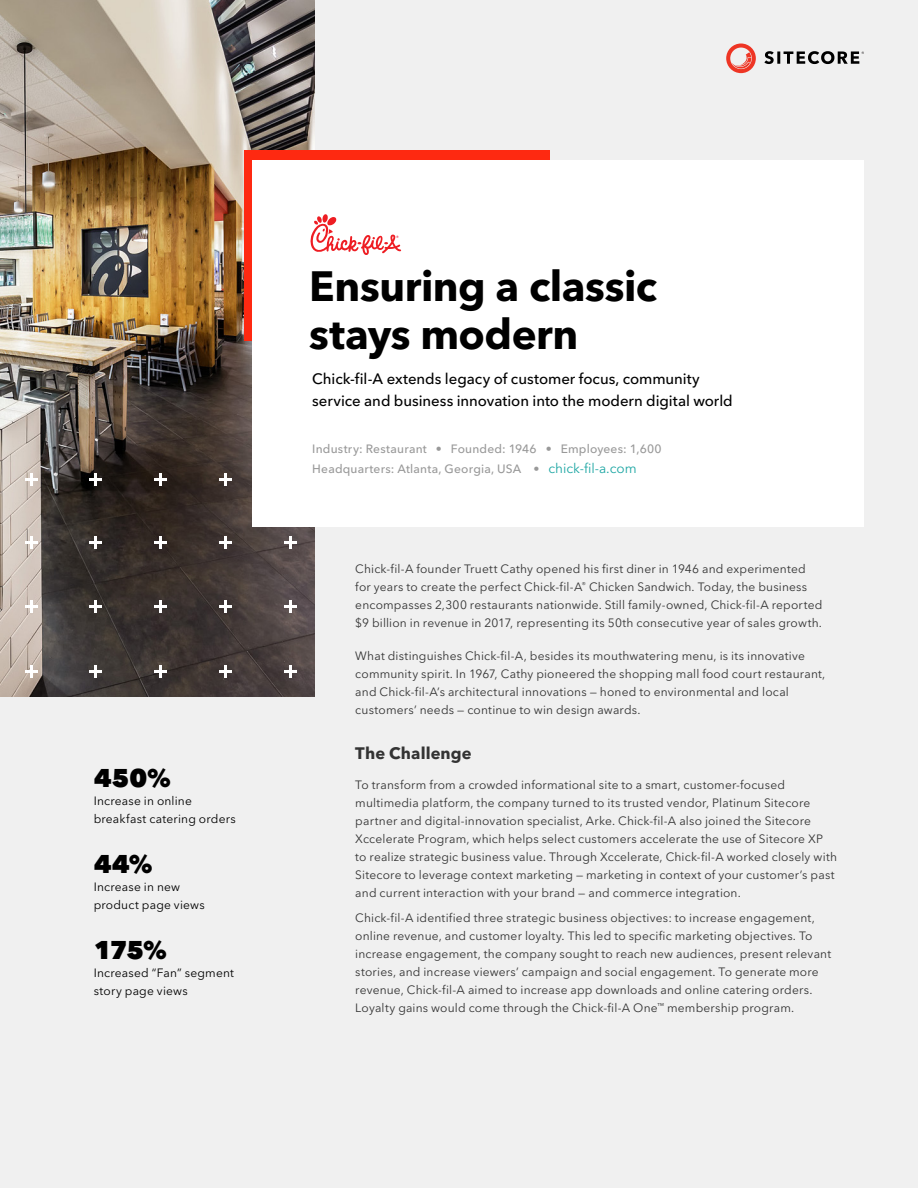
<style>
.page{position:relative;width:918px;height:1188px;background:#f0f0f0}
.page>*{position:absolute;margin:0;border:0;box-sizing:border-box;transform-origin:0 0}
.t1{font:700 42px/48px "Avenir Next LT Pro";letter-spacing:-.01em;color:#000}
.t2{font:800 25.5px "Avenir Next LT Pro";letter-spacing:-.005em;color:#000}
.Body{font:700 16.5px "Avenir Next LT Pro";letter-spacing:.005em;color:#333}
.t3{font:500 15px/22.5px "Avenir Next LT Pro";letter-spacing:-.005em;color:#000}
.Body-2{font:12px/18px "Avenir Next LT Pro";letter-spacing:.015em;color:#333}
.t4{font:12px "Avenir Next LT Pro";letter-spacing:.015em;color:#000}
.Title_Stats{font:500 12px/20.2px "Avenir Next LT Pro";letter-spacing:.015em;color:#999}
.s1{font-weight:400;font-size:13.5px;color:#1ca6a3}
</style>
<div class="page">
<img style="left:0;top:0;width:315px;height:697px">
<svg style="left:25px;top:473px;width:12px;height:12px"></svg>
<svg style="left:90px;top:473px;width:12px;height:12px"></svg>
<svg style="left:155px;top:473px;width:12px;height:12px"></svg>
<svg style="left:220px;top:473px;width:12px;height:12px"></svg>
<svg style="left:25px;top:537px;width:12px;height:12px"></svg>
<svg style="left:90px;top:537px;width:12px;height:12px"></svg>
<svg style="left:155px;top:537px;width:12px;height:12px"></svg>
<svg style="left:220px;top:537px;width:12px;height:12px"></svg>
<svg style="left:25px;top:601px;width:12px;height:12px"></svg>
<svg style="left:90px;top:601px;width:12px;height:12px"></svg>
<svg style="left:155px;top:601px;width:12px;height:12px"></svg>
<svg style="left:220px;top:601px;width:12px;height:12px"></svg>
<svg style="left:25px;top:666px;width:12px;height:12px"></svg>
<svg style="left:90px;top:666px;width:12px;height:12px"></svg>
<svg style="left:155px;top:666px;width:12px;height:12px"></svg>
<svg style="left:220px;top:666px;width:12px;height:12px"></svg>
<svg style="left:284px;top:537px;width:13px;height:12px"></svg>
<svg style="left:284px;top:601px;width:13px;height:12px"></svg>
<svg style="left:284px;top:666px;width:13px;height:12px"></svg>
<div style="left:244px;top:151px;width:306px;height:190px;background:#fe2911"></div>
<div style="left:253px;top:160px;width:611px;height:367px;background:#fff"></div>
<svg style="left:311px;top:214px;width:90px;height:41px"></svg>
<svg style="left:726px;top:44px;width:30px;height:29px"></svg>
<svg style="left:764px;top:51px;width:100px;height:13px"></svg>
<p class="t2" style="left:94px;top:762px;width:79px">450%</p>
<p class="t4" style="left:94px;top:793px;width:100px">Increase in online</p>
<p class="t4" style="left:94px;top:811px;width:144px">breakfast catering orders</p>
<p class="t2" style="left:94px;top:848px;width:60px">44%</p>
<p class="t4" style="left:94px;top:880px;width:88px">Increase in new</p>
<p class="t4" style="left:94px;top:898px;width:113px">product page views</p>
<p class="t2" style="left:94px;top:935px;width:75px">175%</p>
<p class="t4" style="left:94px;top:966px;width:142px">Increased “Fan” segment</p>
<p class="t4" style="left:94px;top:984px;width:96px">story page views</p>
<p class="t1" style="left:309px;top:262px;width:349px">Ensuring a classic stays modern</p>
<p class="t3" style="left:312px;top:367px;width:422px">Chick-fil-A extends legacy of customer focus, community service and business innovation into the modern digital world</p>
<p class="Title_Stats" style="left:312px;top:438px;width:351px">Industry: Restaurant • Founded: 1946 • Employees: 1,600<br>Headquarters: Atlanta, Georgia, USA • <span class="s1">chick-fil-a.com</span></p>
<p class="Body-2" style="left:355px;top:560px;width:469px">Chick-fil-A founder Truett Cathy opened his first diner in 1946 and experimented for years to create the perfect Chick-fil-A<sup>®</sup> Chicken Sandwich. Today, the business encompasses 2,300 restaurants nationwide. Still family-owned, Chick-fil-A reported $9 billion in revenue in 2017, representing its 50th consecutive year of sales growth.</p>
<p class="Body-2" style="left:355px;top:647px;width:472px">What distinguishes Chick-fil-A, besides its mouthwatering menu, is its innovative community spirit. In 1967, Cathy pioneered the shopping mall food court restaurant, and Chick-fil-A’s architectural innovations — honed to environmental and local customers’ needs — continue to win design awards.</p>
<p class="Body" style="left:355px;top:743px;width:118px">The Challenge</p>
<p class="Body-2" style="left:355px;top:776px;width:483px">To transform from a crowded informational site to a smart, customer-focused multimedia platform, the company turned to its trusted vendor, Platinum Sitecore partner and digital-innovation specialist, Arke. Chick-fil-A also joined the Sitecore Xccelerate Program, which helps select customers accelerate the use of Sitecore XP to realize strategic business value. Through Xccelerate, Chick-fil-A worked closely with Sitecore to leverage context marketing — marketing in context of your customer’s past and current interaction with your brand — and commerce integration.</p>
<p class="Body-2" style="left:355px;top:909px;width:477px">Chick-fil-A identified three strategic business objectives: to increase engagement, online revenue, and customer loyalty. This led to specific marketing objectives. To increase engagement, the company sought to reach new audiences, present relevant stories, and increase viewers’ campaign and social engagement. To generate more revenue, Chick-fil-A aimed to increase app downloads and online catering orders.<br>Loyalty gains would come through the Chick-fil-A One<sup>™</sup> membership program.</p>
</div>
